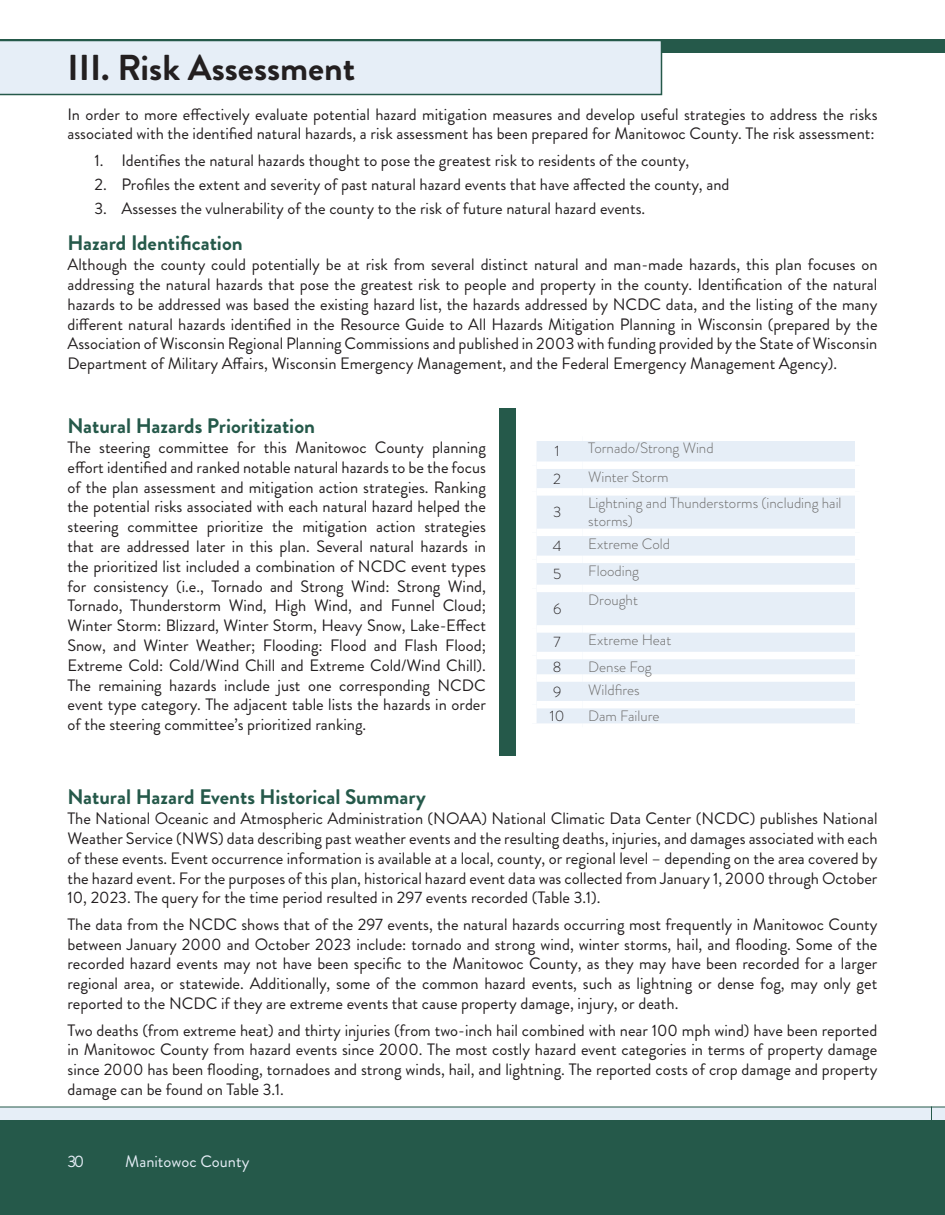
<style>
.page{position:relative;width:945px;height:1215px;background:#fff}
.page>*{position:absolute;margin:0;border:0;box-sizing:border-box;transform-origin:0 0}
.Chapter_Title{font:700 36px "Brandon Grotesque";color:#231f20}
.Header_1{font:700 21px "Brandon Grotesque";color:#25594a}
.Paragraph{font:16.5px/19.8px "Brandon Grotesque";color:#231f20;text-align:justify}
.t1{font:16.5px "Brandon Grotesque";color:#e6eef7}
.Source{font:300 15px/18px "Brandon Grotesque";color:#6b6a69}
.Table_Text{font:300 15px "Brandon Grotesque";color:#231f20}
</style>
<div class="page">
<div style="left:0;top:40px;width:932px;height:13px;background:#25594a"></div>
<div style="left:932px;top:40px;width:13px;height:13px;background:#25594a"></div>
<div style="left:0;top:1120px;width:932px;height:95px;background:#25594a"></div>
<svg style="left:0;top:1107px;width:945px;height:13px;background:#dee8f0"></svg>
<div style="left:932px;top:1120px;width:13px;height:95px;background:#25594a"></div>
<div style="left:0;top:41px;width:662px;height:54px;background:#e6eef7"></div>
<div style="left:537px;top:441px;width:318px;height:282px;background:#e6eef7"></div>
<div style="left:537px;top:461px;width:45px;height:8px;background:#fff"></div>
<div style="left:582px;top:461px;width:273px;height:8px;background:#fff"></div>
<div style="left:537px;top:488px;width:45px;height:8px;background:#fff"></div>
<div style="left:582px;top:488px;width:273px;height:8px;background:#fff"></div>
<div style="left:537px;top:529px;width:45px;height:7px;background:#fff"></div>
<div style="left:582px;top:529px;width:273px;height:7px;background:#fff"></div>
<div style="left:537px;top:556px;width:45px;height:7px;background:#fff"></div>
<div style="left:582px;top:556px;width:273px;height:7px;background:#fff"></div>
<div style="left:537px;top:585px;width:45px;height:7px;background:#fff"></div>
<div style="left:582px;top:585px;width:273px;height:7px;background:#fff"></div>
<div style="left:537px;top:625px;width:45px;height:8px;background:#fff"></div>
<div style="left:582px;top:625px;width:273px;height:8px;background:#fff"></div>
<div style="left:537px;top:652px;width:45px;height:7px;background:#fff"></div>
<div style="left:582px;top:652px;width:273px;height:7px;background:#fff"></div>
<div style="left:537px;top:674px;width:45px;height:8px;background:#fff"></div>
<div style="left:582px;top:674px;width:273px;height:8px;background:#fff"></div>
<div style="left:537px;top:701px;width:45px;height:7px;background:#fff"></div>
<div style="left:582px;top:701px;width:273px;height:7px;background:#fff"></div>
<div style="left:500px;top:408px;width:16px;height:348px;background:#25594a"></div>
<p class="Chapter_Title" style="left:68px;top:43px;width:289px">III. Risk Assessment</p>
<p class="Paragraph" style="left:68px;top:104px;width:812px">In order to more effectively evaluate potential hazard mitigation measures and develop useful strategies to address the risks associated with the identified natural hazards, a risk assessment has been prepared for Manitowoc County. The risk assessment:</p>
<p class="Paragraph" style="left:94px;top:151px;width:596px">1. Identifies the natural hazards thought to pose the greatest risk to residents of the county,</p>
<p class="Paragraph" style="left:94px;top:175px;width:637px">2. Profiles the extent and severity of past natural hazard events that have affected the county, and</p>
<p class="Paragraph" style="left:94px;top:199px;width:552px">3. Assesses the vulnerability of the county to the risk of future natural hazard events.</p>
<p class="Header_1" style="left:68px;top:229px;width:177px">Hazard Identification</p>
<p class="Paragraph" style="left:68px;top:255px;width:812px">Although the county could potentially be at risk from several distinct natural and man-made hazards, this plan focuses on addressing the natural hazards that pose the greatest risk to people and property in the county. Identification of the natural hazards to be addressed was based the existing hazard list, the hazards addressed by NCDC data, and the listing of the many different natural hazards identified in the Resource Guide to All Hazards Mitigation Planning in Wisconsin (prepared by the Association of Wisconsin Regional Planning Commissions and published in 2003 with funding provided by the State of Wisconsin Department of Military Affairs, Wisconsin Emergency Management, and the Federal Emergency Management Agency).</p>
<p class="Header_1" style="left:68px;top:411px;width:249px">Natural Hazards Prioritization</p>
<p class="Paragraph" style="left:68px;top:438px;width:420px">The steering committee for this Manitowoc County planning effort identified and ranked notable natural hazards to be the focus of the plan assessment and mitigation action strategies. Ranking the potential risks associated with each natural hazard helped the steering committee prioritize the mitigation action strategies that are addressed later in this plan. Several natural hazards in the prioritized list included a combination of NCDC event types for consistency (i.e., Tornado and Strong Wind: Strong Wind, Tornado, Thunderstorm Wind, High Wind, and Funnel Cloud; Winter Storm: Blizzard, Winter Storm, Heavy Snow, Lake-Effect Snow, and Winter Weather; Flooding: Flood and Flash Flood; Extreme Cold: Cold/Wind Chill and Extreme Cold/Wind Chill).<br>The remaining hazards include just one corresponding NCDC event type category. The adjacent table lists the hazards in order of the steering committee’s prioritized ranking.</p>
<p class="Table_Text" style="left:555px;top:441px;width:6px">1</p>
<p class="Source" style="left:588px;top:439px;width:127px">Tornado/Strong Wind</p>
<p class="Table_Text" style="left:553px;top:468px;width:9px">2</p>
<p class="Source" style="left:588px;top:468px;width:82px">Winter Storm</p>
<p class="Table_Text" style="left:553px;top:502px;width:10px">3</p>
<p class="Source" style="left:588px;top:494px;width:255px">Lightning and Thunderstorms (including hail storms)</p>
<p class="Table_Text" style="left:553px;top:536px;width:10px">4</p>
<p class="Source" style="left:588px;top:535px;width:83px">Extreme Cold</p>
<p class="Table_Text" style="left:553px;top:564px;width:10px">5</p>
<p class="Source" style="left:588px;top:562px;width:52px">Flooding</p>
<p class="Table_Text" style="left:553px;top:599px;width:10px">6</p>
<p class="Source" style="left:588px;top:591px;width:51px">Drought</p>
<p class="Table_Text" style="left:554px;top:632px;width:9px">7</p>
<p class="Source" style="left:588px;top:631px;width:84px">Extreme Heat</p>
<p class="Table_Text" style="left:553px;top:657px;width:10px">8</p>
<p class="Source" style="left:588px;top:658px;width:65px">Dense Fog</p>
<p class="Table_Text" style="left:553px;top:681px;width:10px">9</p>
<p class="Source" style="left:588px;top:680px;width:53px">Wildfires</p>
<p class="Table_Text" style="left:550px;top:706px;width:16px">10</p>
<p class="Source" style="left:588px;top:707px;width:73px">Dam Failure</p>
<p class="Header_1" style="left:68px;top:782px;width:360px">Natural Hazard Events Historical Summary</p>
<p class="Paragraph" style="left:68px;top:809px;width:812px">The National Oceanic and Atmospheric Administration (NOAA) National Climatic Data Center (NCDC) publishes National Weather Service (NWS) data describing past weather events and the resulting deaths, injuries, and damages associated with each of these events. Event occurrence information is available at a local, county, or regional level – depending on the area covered by the hazard event. For the purposes of this plan, historical hazard event data was collected from January 1, 2000 through October 10, 2023. The query for the time period resulted in 297 events recorded (Table 3.1).</p>
<p class="Paragraph" style="left:68px;top:915px;width:812px">The data from the NCDC shows that of the 297 events, the natural hazards occurring most frequently in Manitowoc County between January 2000 and October 2023 include: tornado and strong wind, winter storms, hail, and flooding. Some of the recorded hazard events may not have been specific to the Manitowoc County, as they may have been recorded for a larger regional area, or statewide. Additionally, some of the common hazard events, such as lightning or dense fog, may only get reported to the NCDC if they are extreme events that cause property damage, injury, or death.</p>
<p class="Paragraph" style="left:68px;top:1020px;width:812px">Two deaths (from extreme heat) and thirty injuries (from two-inch hail combined with near 100 mph wind) have been reported in Manitowoc County from hazard events since 2000. The most costly hazard event categories in terms of property damage since 2000 has been flooding, tornadoes and strong winds, hail, and lightning. The reported costs of crop damage and property damage can be found on Table 3.1.</p>
<p class="t1" style="left:68px;top:1150px;width:18px">30</p>
<p class="t1" style="left:125px;top:1150px;width:126px">Manitowoc County</p>
</div>
